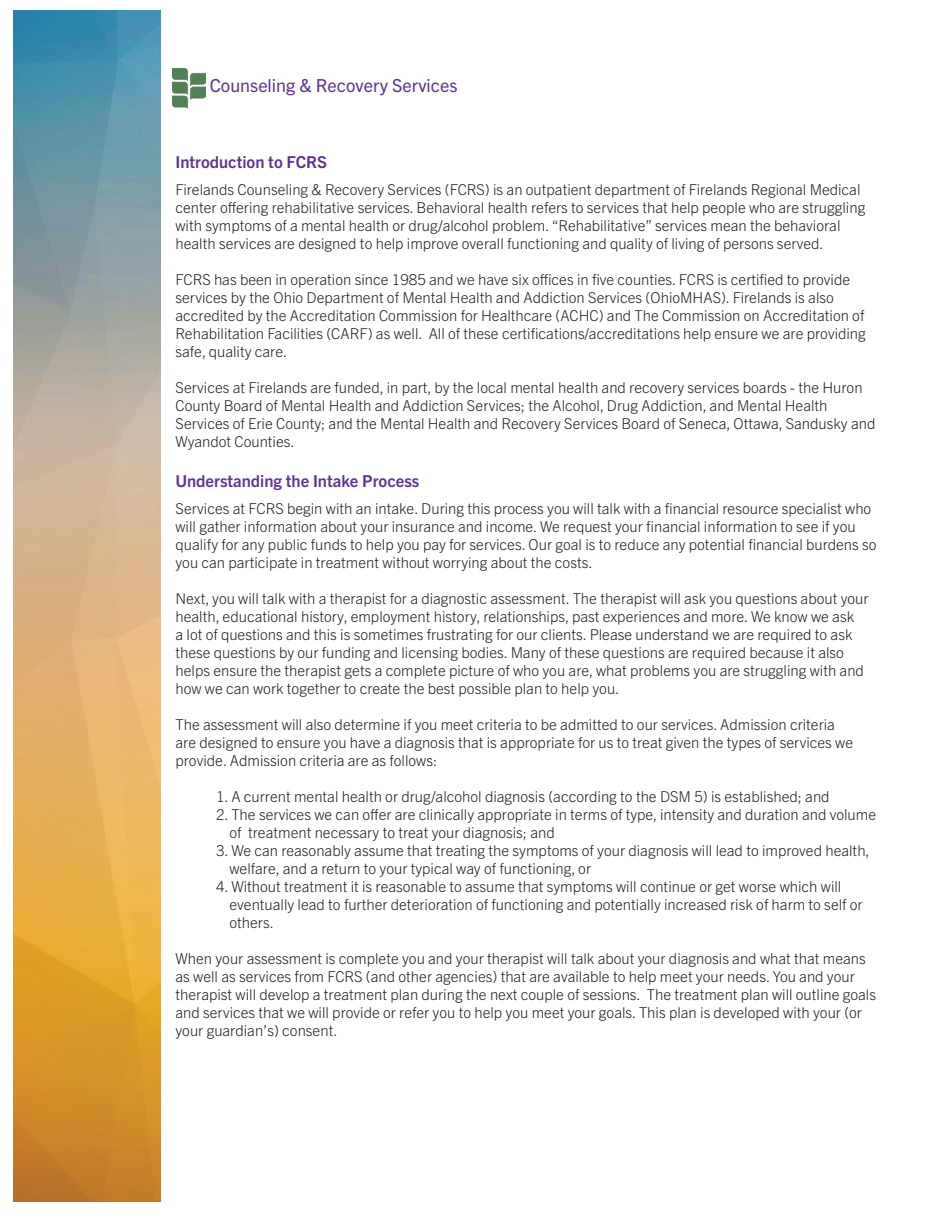
<style>
.page{position:relative;width:945px;height:1215px;background:#fff}
.page>*{position:absolute;margin:0;border:0;box-sizing:border-box;transform-origin:0 0}
.t1{font:18px "Trade Gothic Next LT Pro";color:#603393}
.t2{font:700 16.5px "Trade Gothic Next LT Pro";color:#603393}
.t3{font:300 15px/18px "Trade Gothic Next LT Pro";color:#231f20}
</style>
<div class="page">
<img style="left:14px;top:10px;width:147px;height:1192px">
<img style="left:173px;top:69px;width:32px;height:40px">
<p class="t1" style="left:210px;top:73px;width:249px">Counseling &amp; Recovery Services</p>
<p class="t2" style="left:176px;top:151px;width:153px">Introduction to FCRS</p>
<p class="t3" style="left:176px;top:180px;width:691px">Firelands Counseling &amp; Recovery Services (FCRS) is an outpatient department of Firelands Regional Medical center offering rehabilitative services. Behavioral health refers to services that help people who are struggling with symptoms of a mental health or drug/alcohol problem. “Rehabilitative” services mean the behavioral health services are designed to help improve overall functioning and quality of living of persons served.</p>
<p class="t3" style="left:176px;top:270px;width:692px">FCRS has been in operation since 1985 and we have six offices in five counties. FCRS is certified to provide services by the Ohio Department of Mental Health and Addiction Services (OhioMHAS). Firelands is also accredited by the Accreditation Commission for Healthcare (ACHC) and The Commission on Accreditation of Rehabilitation Facilities (CARF) as well. All of these certifications/accreditations help ensure we are providing safe, quality care.</p>
<p class="t3" style="left:176px;top:378px;width:701px">Services at Firelands are funded, in part, by the local mental health and recovery services boards - the Huron County Board of Mental Health and Addiction Services; the Alcohol, Drug Addiction, and Mental Health Services of Erie County; and the Mental Health and Recovery Services Board of Seneca, Ottawa, Sandusky and Wyandot Counties.</p>
<p class="t2" style="left:176px;top:469px;width:246px">Understanding the Intake Process</p>
<p class="t3" style="left:176px;top:498px;width:703px">Services at FCRS begin with an intake. During this process you will talk with a financial resource specialist who will gather information about your insurance and income. We request your financial information to see if you qualify for any public funds to help you pay for services. Our goal is to reduce any potential financial burdens so you can participate in treatment without worrying about the costs.</p>
<p class="t3" style="left:176px;top:588px;width:695px">Next, you will talk with a therapist for a diagnostic assessment. The therapist will ask you questions about your health, educational history, employment history, relationships, past experiences and more. We know we ask<br>a lot of questions and this is sometimes frustrating for our clients. Please understand we are required to ask these questions by our funding and licensing bodies. Many of these questions are required because it also helps ensure the therapist gets a complete picture of who you are, what problems you are struggling with and how we can work together to create the best possible plan to help you.</p>
<p class="t3" style="left:176px;top:714px;width:679px">The assessment will also determine if you meet criteria to be admitted to our services. Admission criteria are designed to ensure you have a diagnosis that is appropriate for us to treat given the types of services we provide. Admission criteria are as follows:</p>
<p class="t3" style="left:216px;top:786px;width:615px">1. A current mental health or drug/alcohol diagnosis (according to the DSM 5) is established; and</p>
<p class="t3" style="left:230px;top:804px;width:648px;text-indent:-14px">2. The services we can offer are clinically appropriate in terms of type, intensity and duration and volume of treatment necessary to treat your diagnosis; and</p>
<p class="t3" style="left:230px;top:840px;width:642px;text-indent:-14px">3. We can reasonably assume that treating the symptoms of your diagnosis will lead to improved health, welfare, and a return to your typical way of functioning, or</p>
<p class="t3" style="left:230px;top:876px;width:635px;text-indent:-14px">4. Without treatment it is reasonable to assume that symptoms will continue or get worse which will eventually lead to further deterioration of functioning and potentially increased risk of harm to self or others.</p>
<p class="t3" style="left:176px;top:948px;width:702px">When your assessment is complete you and your therapist will talk about your diagnosis and what that means as well as services from FCRS (and other agencies) that are available to help meet your needs. You and your therapist will develop a treatment plan during the next couple of sessions. The treatment plan will outline goals and services that we will provide or refer you to help you meet your goals. This plan is developed with your (or your guardian’s) consent.</p>
</div>
